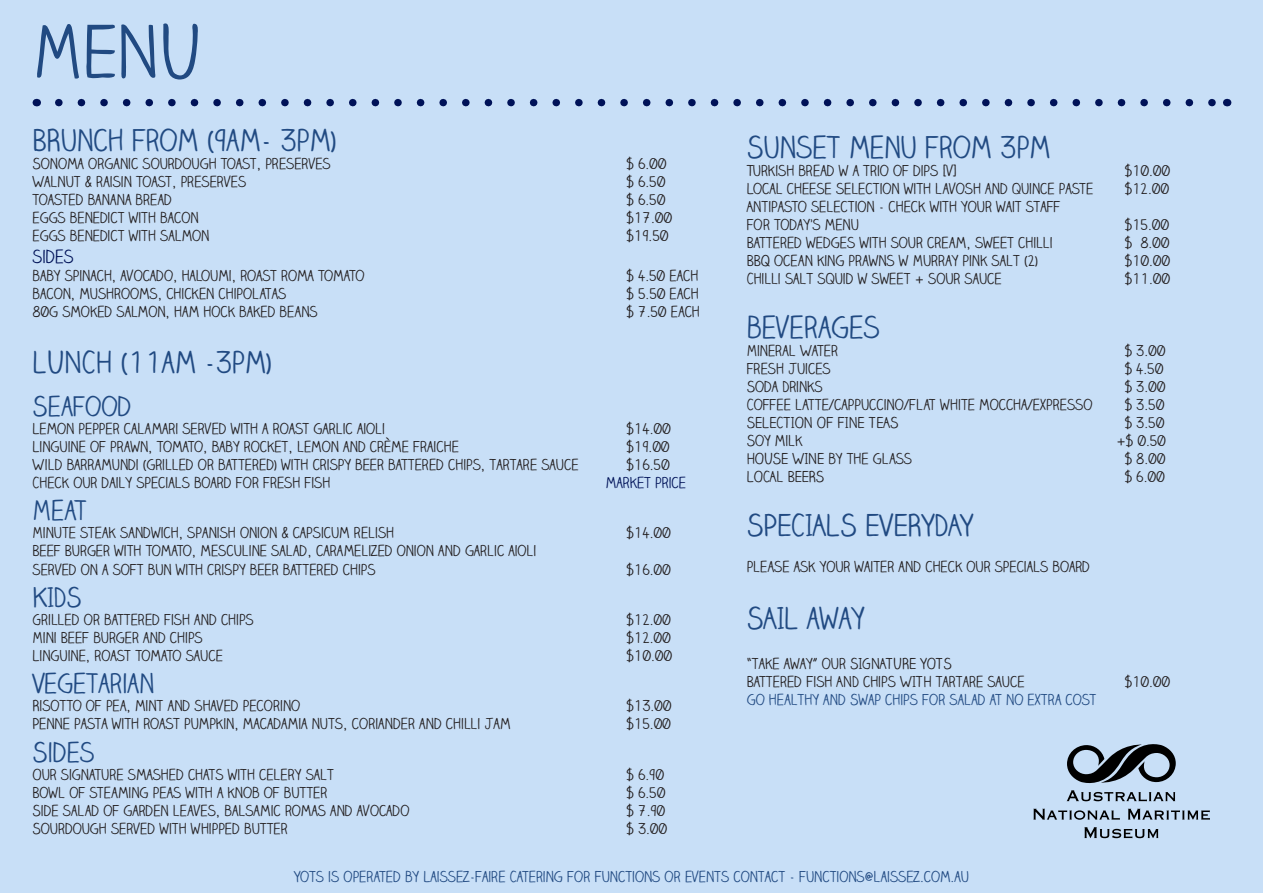
<style>
.page{position:relative;width:1263px;height:893px;background:#c8dff7}
.page>*{position:absolute;margin:0;border:0;box-sizing:border-box;transform-origin:0 0}
.t1{font:72px "Claire Hand";color:#214a82}
.t2{font:30px "Claire Hand";color:#214a82}
.t3{font:27px "Claire Hand";color:#214a82}
.t4{font:18px "Claire Hand";color:#001258}
.t5{font:15px "Claire Hand";color:#231f20}
.t6{font:15px "Claire Hand";color:#214a82}
.t7{font:15px "Claire Hand";color:#001258}
</style>
<div class="page">
<svg style="left:59px;top:99px;width:1156px;height:7px"></svg>
<svg style="left:1067px;top:744px;width:109px;height:57px"></svg>
<svg style="left:1033px;top:809px;width:87px;height:11px"></svg>
<svg style="left:1128px;top:809px;width:82px;height:11px"></svg>
<svg style="left:1084px;top:827px;width:74px;height:11px"></svg>
<p class="t1" style="left:33px;top:6px;width:170px">MENU</p>
<p class="t2" style="left:33px;top:121px;width:305px">BRUNCH FROM (9AM- 3PM)</p>
<p class="t5" style="left:33px;top:154px;width:300px">SONOMA ORGANIC SOURDOUGH TOAST, PRESERVES</p>
<p class="t5" style="left:627px;top:154px;width:41px">$ 6.00</p>
<p class="t5" style="left:33px;top:172px;width:215px">WALNUT &amp; RAISIN TOAST, PRESERVES</p>
<p class="t5" style="left:627px;top:172px;width:40px">$ 6.50</p>
<p class="t5" style="left:33px;top:190px;width:141px">TOASTED BANANA BREAD</p>
<p class="t5" style="left:627px;top:190px;width:40px">$ 6.50</p>
<p class="t5" style="left:33px;top:208px;width:167px">EGGS BENEDICT WITH BACON</p>
<p class="t5" style="left:627px;top:208px;width:47px">$17.00</p>
<p class="t5" style="left:33px;top:226px;width:178px">EGGS BENEDICT WITH SALMON</p>
<p class="t5" style="left:627px;top:226px;width:43px">$19.50</p>
<p class="t4" style="left:33px;top:245px;width:42px">SIDES</p>
<p class="t5" style="left:33px;top:266px;width:333px">BABY SPINACH, AVOCADO, HALOUMI, ROAST ROMA TOMATO</p>
<p class="t5" style="left:627px;top:266px;width:73px">$ 4.50 EACH</p>
<p class="t5" style="left:33px;top:284px;width:255px">BACON, MUSHROOMS, CHICKEN CHIPOLATAS</p>
<p class="t5" style="left:627px;top:284px;width:74px">$ 5.50 EACH</p>
<p class="t5" style="left:33px;top:302px;width:287px">80G SMOKED SALMON, HAM HOCK BAKED BEANS</p>
<p class="t5" style="left:627px;top:302px;width:75px">$ 7.50 EACH</p>
<p class="t2" style="left:33px;top:343px;width:241px">LUNCH (11AM -3PM)</p>
<p class="t3" style="left:33px;top:389px;width:101px">SEAFOOD</p>
<p class="t5" style="left:33px;top:419px;width:354px">LEMON PEPPER CALAMARI SERVED WITH A ROAST GARLIC AIOLI</p>
<p class="t5" style="left:627px;top:419px;width:46px">$14.00</p>
<p class="t5" style="left:33px;top:437px;width:428px">LINGUINE OF PRAWN, TOMATO, BABY ROCKET, LEMON AND CRÈME FRAICHE</p>
<p class="t5" style="left:627px;top:437px;width:44px">$19.00</p>
<p class="t5" style="left:33px;top:455px;width:547px">WILD BARRAMUNDI (GRILLED OR BATTERED) WITH CRISPY BEER BATTERED CHIPS, TARTARE SAUCE</p>
<p class="t5" style="left:627px;top:455px;width:45px">$16.50</p>
<p class="t5" style="left:33px;top:473px;width:299px">CHECK OUR DAILY SPECIALS BOARD FOR FRESH FISH</p>
<p class="t7" style="left:606px;top:473px;width:82px">MARKET PRICE</p>
<p class="t3" style="left:33px;top:494px;width:56px">MEAT</p>
<p class="t5" style="left:33px;top:524px;width:363px">MINUTE STEAK SANDWICH, SPANISH ONION &amp; CAPSICUM RELISH</p>
<p class="t5" style="left:627px;top:524px;width:46px">$14.00</p>
<p class="t5" style="left:33px;top:542px;width:505px">BEEF BURGER WITH TOMATO, MESCULINE SALAD, CARAMELIZED ONION AND GARLIC AIOLI</p>
<p class="t5" style="left:33px;top:560px;width:345px">SERVED ON A SOFT BUN WITH CRISPY BEER BATTERED CHIPS</p>
<p class="t5" style="left:627px;top:560px;width:46px">$16.00</p>
<p class="t3" style="left:33px;top:580px;width:51px">KIDS</p>
<p class="t5" style="left:33px;top:610px;width:223px">GRILLED OR BATTERED FISH AND CHIPS</p>
<p class="t5" style="left:627px;top:610px;width:46px">$12.00</p>
<p class="t5" style="left:33px;top:628px;width:172px">MINI BEEF BURGER AND CHIPS</p>
<p class="t5" style="left:627px;top:628px;width:46px">$12.00</p>
<p class="t5" style="left:33px;top:646px;width:192px">LINGUINE, ROAST TOMATO SAUCE</p>
<p class="t5" style="left:627px;top:646px;width:47px">$10.00</p>
<p class="t3" style="left:33px;top:666px;width:123px">VEGETARIAN</p>
<p class="t5" style="left:33px;top:696px;width:269px">RISOTTO OF PEA, MINT AND SHAVED PECORINO</p>
<p class="t5" style="left:627px;top:696px;width:46px">$13.00</p>
<p class="t5" style="left:33px;top:714px;width:480px">PENNE PASTA WITH ROAST PUMPKIN, MACADAMIA NUTS, CORIANDER AND CHILLI JAM</p>
<p class="t5" style="left:627px;top:714px;width:46px">$15.00</p>
<p class="t3" style="left:33px;top:735px;width:63px">SIDES</p>
<p class="t5" style="left:33px;top:765px;width:303px">OUR SIGNATURE SMASHED CHATS WITH CELERY SALT</p>
<p class="t5" style="left:627px;top:765px;width:39px">$ 6.90</p>
<p class="t5" style="left:33px;top:783px;width:296px">BOWL OF STEAMING PEAS WITH A KNOB OF BUTTER</p>
<p class="t5" style="left:627px;top:783px;width:40px">$ 6.50</p>
<p class="t5" style="left:33px;top:801px;width:378px">SIDE SALAD OF GARDEN LEAVES, BALSAMIC ROMAS AND AVOCADO</p>
<p class="t5" style="left:627px;top:801px;width:40px">$ 7.90</p>
<p class="t5" style="left:33px;top:819px;width:257px">SOURDOUGH SERVED WITH WHIPPED BUTTER</p>
<p class="t5" style="left:627px;top:819px;width:42px">$ 3.00</p>
<p class="t2" style="left:747px;top:128px;width:305px">SUNSET MENU FROM 3PM</p>
<p class="t5" style="left:747px;top:161px;width:212px">TURKISH BREAD W A TRIO OF DIPS [V]</p>
<p class="t5" style="left:1125px;top:161px;width:47px">$10.00</p>
<p class="t5" style="left:747px;top:179px;width:348px">LOCAL CHEESE SELECTION WITH LAVOSH AND QUINCE PASTE</p>
<p class="t5" style="left:1125px;top:179px;width:46px">$12.00</p>
<p class="t5" style="left:747px;top:197px;width:315px">ANTIPASTO SELECTION - CHECK WITH YOUR WAIT STAFF</p>
<p class="t5" style="left:747px;top:215px;width:114px">FOR TODAY’S MENU</p>
<p class="t5" style="left:1125px;top:215px;width:46px">$15.00</p>
<p class="t5" style="left:747px;top:233px;width:307px">BATTERED WEDGES WITH SOUR CREAM, SWEET CHILLI</p>
<p class="t5" style="left:1125px;top:233px;width:46px">$ 8.00</p>
<p class="t5" style="left:747px;top:251px;width:293px">BBQ OCEAN KING PRAWNS W MURRAY PINK SALT (2)</p>
<p class="t5" style="left:1125px;top:251px;width:47px">$10.00</p>
<p class="t5" style="left:747px;top:269px;width:256px">CHILLI SALT SQUID W SWEET + SOUR SAUCE</p>
<p class="t5" style="left:1125px;top:269px;width:47px">$11.00</p>
<p class="t2" style="left:747px;top:308px;width:135px">BEVERAGES</p>
<p class="t5" style="left:747px;top:341px;width:93px">MINERAL WATER</p>
<p class="t5" style="left:1125px;top:341px;width:42px">$ 3.00</p>
<p class="t5" style="left:747px;top:359px;width:86px">FRESH JUICES</p>
<p class="t5" style="left:1125px;top:359px;width:40px">$ 4.50</p>
<p class="t5" style="left:747px;top:377px;width:78px">SODA DRINKS</p>
<p class="t5" style="left:1125px;top:377px;width:42px">$ 3.00</p>
<p class="t5" style="left:747px;top:395px;width:347px">COFFEE LATTE/CAPPUCCINO/FLAT WHITE MOCCHA/EXPRESSO</p>
<p class="t5" style="left:1125px;top:395px;width:41px">$ 3.50</p>
<p class="t5" style="left:747px;top:413px;width:153px">SELECTION OF FINE TEAS</p>
<p class="t5" style="left:1125px;top:413px;width:41px">$ 3.50</p>
<p class="t5" style="left:747px;top:431px;width:57px">SOY MILK</p>
<p class="t5" style="left:1117px;top:431px;width:51px">+$ 0.50</p>
<p class="t5" style="left:747px;top:449px;width:167px">HOUSE WINE BY THE GLASS</p>
<p class="t5" style="left:1125px;top:449px;width:42px">$ 8.00</p>
<p class="t5" style="left:747px;top:467px;width:79px">LOCAL BEERS</p>
<p class="t5" style="left:1125px;top:467px;width:41px">$ 6.00</p>
<p class="t2" style="left:747px;top:506px;width:228px">SPECIALS EVERYDAY</p>
<p class="t5" style="left:747px;top:557px;width:345px">PLEASE ASK YOUR WAITER AND CHECK OUR SPECIALS BOARD</p>
<p class="t2" style="left:747px;top:600px;width:119px">SAIL AWAY</p>
<p class="t5" style="left:747px;top:654px;width:207px">“TAKE AWAY” OUR SIGNATURE YOTS</p>
<p class="t5" style="left:747px;top:672px;width:279px">BATTERED FISH AND CHIPS WITH TARTARE SAUCE</p>
<p class="t5" style="left:1125px;top:672px;width:47px">$10.00</p>
<p class="t6" style="left:747px;top:690px;width:351px">GO HEALTHY AND SWAP CHIPS FOR SALAD AT NO EXTRA COST</p>
<p class="t6" style="left:294px;top:867px;width:676px">YOTS IS OPERATED BY LAISSEZ-FAIRE CATERING FOR FUNCTIONS OR EVENTS CONTACT - FUNCTIONS@LAISSEZ.COM.AU</p>
</div>
